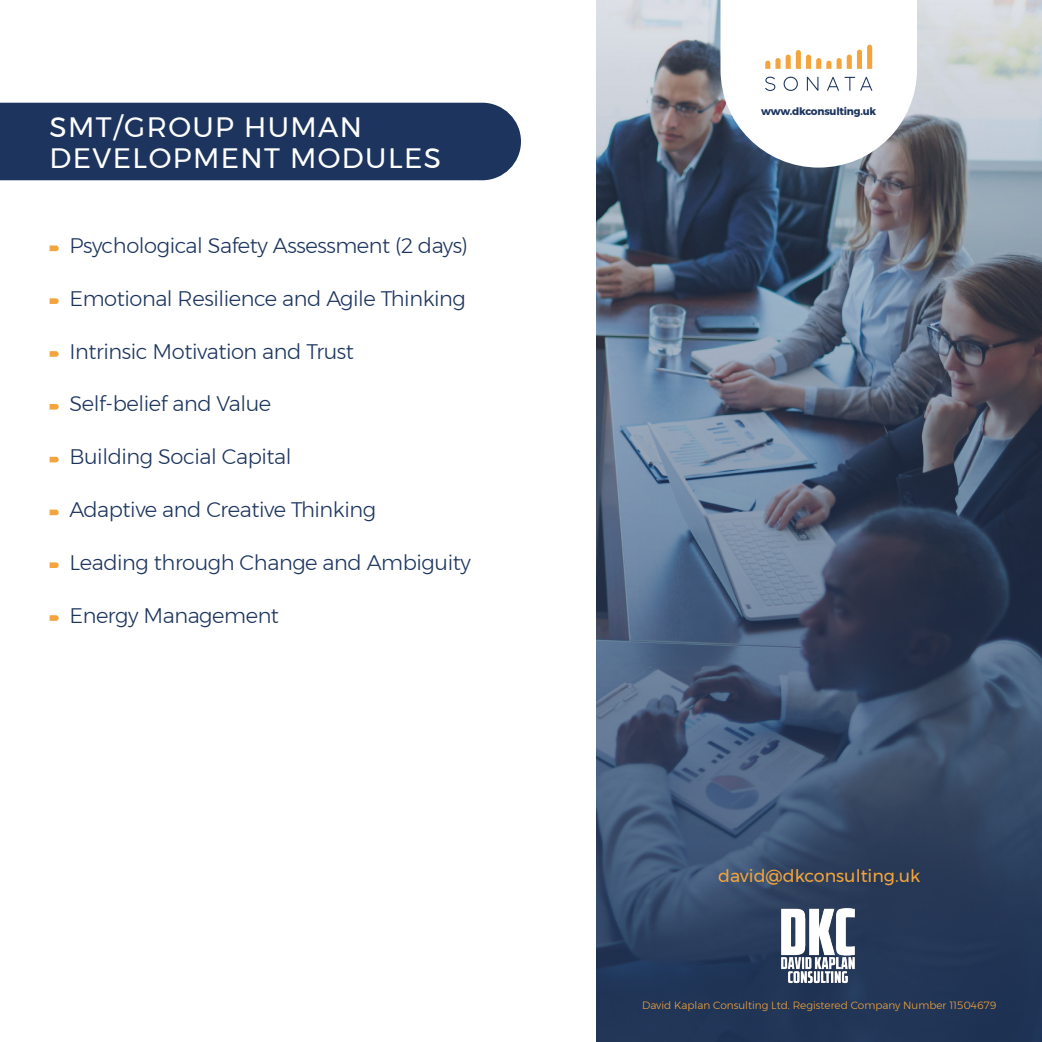
<style>
.page{position:relative;width:1042px;height:1042px;background:#fff}
.page>*{position:absolute;margin:0;border:0;box-sizing:border-box;transform-origin:0 0}
.t1{font:28px/31.5px "Montserrat";letter-spacing:.05em;color:#fff}
.t2{font:300 21px "Montserrat";letter-spacing:-.02em;color:#1d355e}
.t3{font:17.5px "Montserrat";color:#f3a43c}
.t4{font:300 10.5px "Montserrat";color:#f3a43c}
.t5{font:700 10.5px "Montserrat";letter-spacing:-.02em;color:#1d355e}
</style>
<div class="page">
<div style="left:0;top:103px;width:521px;height:77px;background:#1d355e"></div>
<svg style="left:597px;top:0;width:445px;height:1042px;background:#4f5e76"></svg>
<svg style="left:50px;top:245px;width:9px;height:6px"></svg>
<svg style="left:50px;top:298px;width:9px;height:6px"></svg>
<svg style="left:50px;top:351px;width:9px;height:6px"></svg>
<svg style="left:50px;top:404px;width:9px;height:5px"></svg>
<svg style="left:50px;top:457px;width:9px;height:5px"></svg>
<svg style="left:50px;top:509px;width:9px;height:6px"></svg>
<svg style="left:50px;top:562px;width:9px;height:6px"></svg>
<svg style="left:50px;top:615px;width:9px;height:6px"></svg>
<img style="left:780px;top:908px;width:75px;height:75px">
<svg style="left:720px;top:0;width:197px;height:168px"></svg>
<p class="t1" style="left:50px;top:111px;width:393px">SMT/GROUP HUMAN<br>DEVELOPMENT MODULES</p>
<p class="t2" style="left:69px;top:230px;width:400px">Psychological Safety Assessment (2 days)</p>
<p class="t2" style="left:69px;top:282px;width:398px">Emotional Resilience and Agile Thinking</p>
<p class="t2" style="left:69px;top:335px;width:286px">Intrinsic Motivation and Trust</p>
<p class="t2" style="left:69px;top:388px;width:203px">Self-belief and Value</p>
<p class="t2" style="left:69px;top:441px;width:224px">Building Social Capital</p>
<p class="t2" style="left:69px;top:494px;width:308px">Adaptive and Creative Thinking</p>
<p class="t2" style="left:69px;top:546px;width:403px">Leading through Change and Ambiguity</p>
<p class="t2" style="left:69px;top:599px;width:211px">Energy Management</p>
<p class="t5" style="left:761px;top:102px;width:116px">www.dkconsulting.uk</p>
<p class="t3" style="left:718px;top:863px;width:204px">david@dkconsulting.uk</p>
<p class="t4" style="left:642px;top:997px;width:356px">David Kaplan Consulting Ltd. Registered Company Number 11504679</p>
</div>
